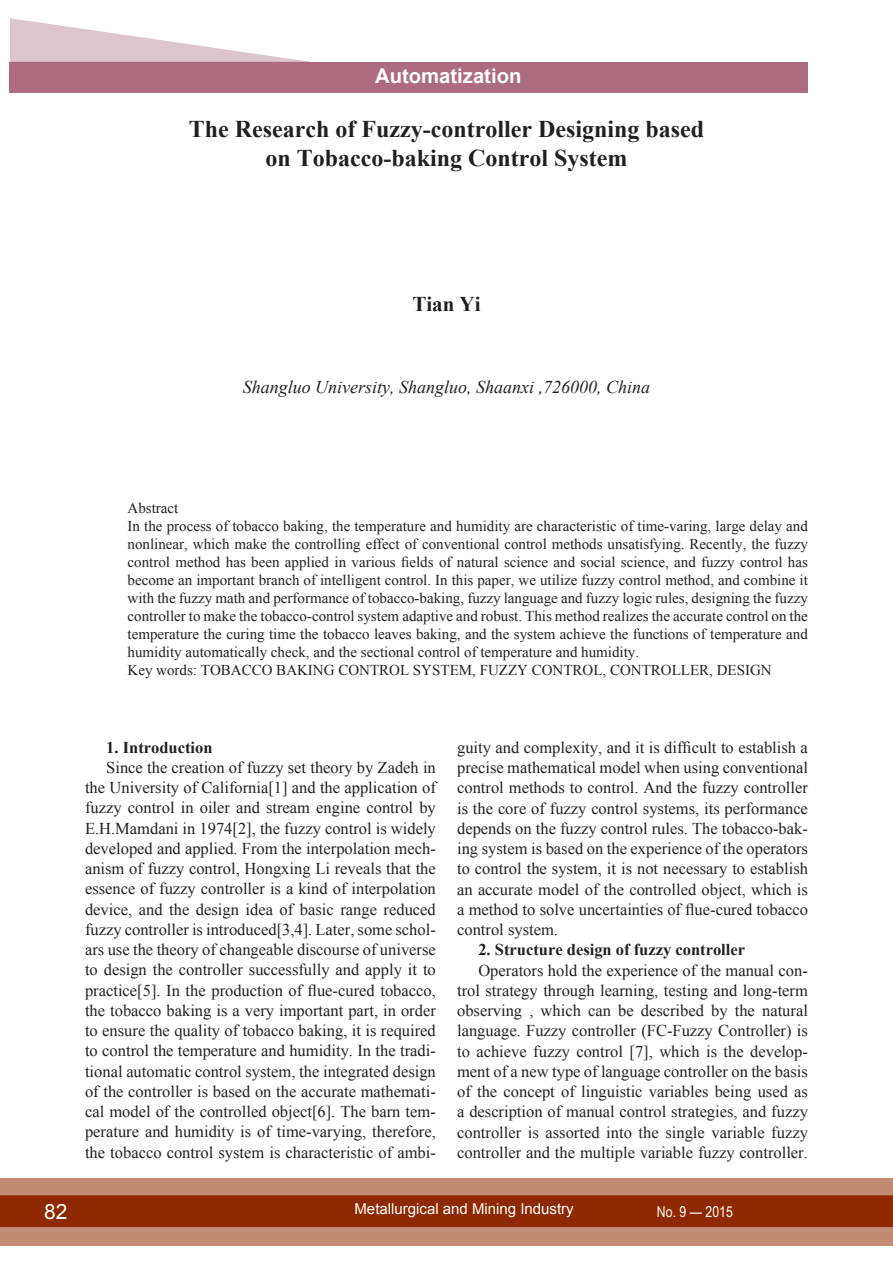
<style>
.page{position:relative;width:893px;height:1263px;background:#fff}
.page>*{position:absolute;margin:0;border:0;box-sizing:border-box;transform-origin:0 0}
.заголовок{font:700 24px "Times New Roman";color:#231f20}
.автор{font:700 21px "Times New Roman";color:#231f20}
.t1{font:21px "Arial";color:#fff}
.t2{font:700 20.25px "Arial";color:#fff}
.про_автора{font:italic 18px "Times New Roman";color:#231f20}
.ОСНОВНОЙ{font:16.5px/20.2px "Times New Roman";color:#231f20;text-align:justify}
.ОСНОВНОЙ-2{font:700 16.5px "Times New Roman";color:#231f20}
.аннотация_ключ_слова{font:15px/18px "Times New Roman";color:#231f20;text-align:justify}
.t3{font:15px "Arial";color:#fff}
.t4{font:15px "Arial Narrow";color:#fff}
</style>
<div class="page">
<div style="left:0;top:1178px;width:893px;height:68px;background:#c28b76"></div>
<div style="left:0;top:1195px;width:893px;height:32px;background:#8e2800;border:2px solid #8e2800"></div>
<div style="left:10px;top:62px;width:798px;height:30px;background:#ad6b80"></div>
<svg style="left:10px;top:18px;width:300px;height:44px"></svg>
<svg style="left:892px;top:1178px;width:1px;height:68px"></svg>
<p class="t2" style="left:375px;top:62px;width:148px">Automatization</p>
<p class="заголовок" style="left:189px;top:113px;width:517px">The Research of Fuzzy-controller Designing based</p>
<p class="заголовок" style="left:265px;top:141px;width:364px">on Tobacco-baking Control System</p>
<p class="автор" style="left:412px;top:290px;width:70px">Tian Yi</p>
<p class="про_автора" style="left:243px;top:375px;width:409px">Shangluo University, Shangluo, Shaanxi ,726000, China</p>
<p class="аннотация_ключ_слова" style="left:128px;top:498px;width:52px">Abstract</p>
<p class="аннотация_ключ_слова" style="left:128px;top:516px;width:682px">In the process of tobacco baking, the temperature and humidity are characteristic of time-varing, large delay and nonlinear, which make the controlling effect of conventional control methods unsatisfying. Recently, the fuzzy control method has been applied in various fields of natural science and social science, and fuzzy control has become an important branch of intelligent control. In this paper, we utilize fuzzy control method, and combine it with the fuzzy math and performance of tobacco-baking, fuzzy language and fuzzy logic rules, designing the fuzzy controller to make the tobacco-control system adaptive and robust. This method realizes the accurate control on the temperature the curing time the tobacco leaves baking, and the system achieve the functions of temperature and humidity automatically check, and the sectional control of temperature and humidity.</p>
<p class="аннотация_ключ_слова" style="left:128px;top:660px;width:646px">Key words: TOBACCO BAKING CONTROL SYSTEM, FUZZY CONTROL, CONTROLLER, DESIGN</p>
<p class="ОСНОВНОЙ-2" style="left:106px;top:736px;width:108px">1. Introduction</p>
<p class="ОСНОВНОЙ" style="left:85px;top:757px;width:352px;text-indent:21px">Since the creation of fuzzy set theory by Zadeh in the University of California[1] and the application of fuzzy control in oiler and stream engine control by E.H.Mamdani in 1974[2], the fuzzy control is widely developed and applied. From the interpolation mech&shy;anism of fuzzy control, Hongxing Li reveals that the essence of fuzzy controller is a kind of interpolation device, and the design idea of basic range reduced fuzzy controller is introduced[3,4]. Later, some schol&shy;ars use the theory of changeable discourse of universe to design the controller successfully and apply it to practice[5]. In the production of flue-cured tobacco, the tobacco baking is a very important part, in order to ensure the quality of tobacco baking, it is required to control the temperature and humidity. In the tradi&shy;tional automatic control system, the integrated design of the controller is based on the accurate mathemati&shy;cal model of the controlled object[6]. The barn tem&shy;perature and humidity is of time-varying, therefore, the tobacco control system is characteristic of ambi-</p>
<p class="ОСНОВНОЙ" style="left:457px;top:737px;width:352px">guity and complexity, and it is difficult to establish a precise mathematical model when using conventional control methods to control. And the fuzzy controller is the core of fuzzy control systems, its performance depends on the fuzzy control rules. The tobacco-bak&shy;ing system is based on the experience of the operators to control the system, it is not necessary to establish an accurate model of the controlled object, which is a method to solve uncertainties of flue-cured tobacco control system.</p>
<p class="ОСНОВНОЙ-2" style="left:478px;top:938px;width:268px">2. Structure design of fuzzy controller</p>
<p class="ОСНОВНОЙ" style="left:457px;top:960px;width:352px;text-indent:21px">Operators hold the experience of the manual con&shy;trol strategy through learning, testing and long-term observing , which can be described by the natural language. Fuzzy controller (FC-Fuzzy Controller) is to achieve fuzzy control [7], which is the develop&shy;ment of a new type of language controller on the basis of the concept of linguistic variables being used as a description of manual control strategies, and fuzzy controller is assorted into the single variable fuzzy controller and the multiple variable fuzzy controller.</p>
<p class="t1" style="left:44px;top:1197px;width:25px">82</p>
<p class="t3" style="left:354px;top:1199px;width:221px">Metallurgical and Mining Industry</p>
<p class="t4" style="left:657px;top:1201px;width:77px">No. 9 — 2015</p>
</div>
